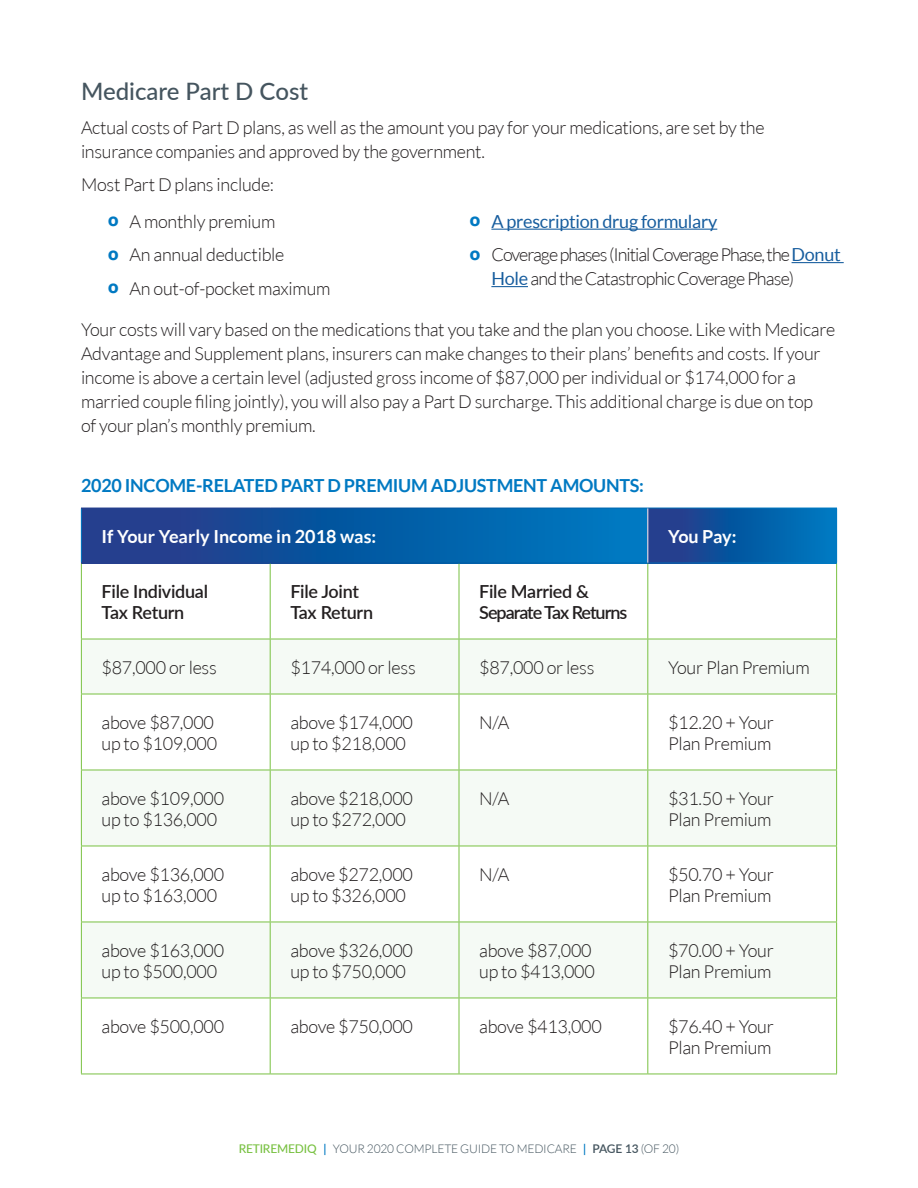
<style>
.page{position:relative;width:918px;height:1188px;background:#fff}
.page>*{position:absolute;margin:0;border:0;box-sizing:border-box;transform-origin:0 0}
.t1{font:500 24px "Lato";color:#45555f}
.t2{font:300 18px/21px "Lato";letter-spacing:-.015em;color:#231f20}
.t3{font:300 18px/33.5px "Lato";letter-spacing:-.055em;color:#231f20}
.t4{font:700 18px "Lato";letter-spacing:-.015em;color:#0079c2}
.t5{font:600 18px/21px "Lato";letter-spacing:-.015em;color:#231f20}
.t6{font:300 18px "Lato";letter-spacing:-.045em;color:#231f20}
.t7{font:700 18px "Lato";color:#fff}
.t8{font:600 18px/21px "Lato";letter-spacing:-.055em;color:#231f20}
.t9{font:300 12px "Lato";letter-spacing:-.015em;color:#45555f}
.s1{font-weight:900;color:#0079c2}
.s2{font-weight:400;color:#175d9e}
.s3{font-weight:500;color:#79c142}
.s4{font-weight:600;color:#0079c2}
.s5{font-weight:600}
</style>
<div class="page">
<hr style="left:491px;top:229px;width:226px;height:1px;background:#175d9e">
<hr style="left:792px;top:262px;width:52px;height:1px;background:#175d9e">
<hr style="left:491px;top:286px;width:37px;height:1px;background:#175d9e">
<div style="left:81px;top:508px;width:567px;height:55px;background:linear-gradient(to right,#233786,#007bc1)"></div>
<div style="left:648px;top:508px;width:189px;height:55px;background:linear-gradient(to right,#243786,#007bc1)"></div>
<svg style="left:82px;top:640px;width:754px;height:358px;fill:#f5faf5"></svg>
<hr style="left:81px;top:563px;width:1px;height:76px;background:#79c142">
<hr style="left:270px;top:563px;width:1px;height:76px;background:#79c142">
<hr style="left:459px;top:563px;width:1px;height:76px;background:#79c142">
<hr style="left:647px;top:563px;width:1px;height:76px;background:#79c142">
<hr style="left:836px;top:563px;width:1px;height:76px;background:#79c142">
<hr style="left:81px;top:639px;width:189px;height:1px;background:#79c142">
<hr style="left:81px;top:639px;width:1px;height:55px;background:#79c142">
<hr style="left:270px;top:639px;width:189px;height:1px;background:#79c142">
<hr style="left:270px;top:639px;width:1px;height:55px;background:#79c142">
<hr style="left:459px;top:639px;width:189px;height:1px;background:#79c142">
<hr style="left:459px;top:639px;width:1px;height:55px;background:#79c142">
<hr style="left:648px;top:639px;width:189px;height:1px;background:#79c142">
<hr style="left:647px;top:639px;width:1px;height:55px;background:#79c142">
<hr style="left:836px;top:639px;width:1px;height:55px;background:#79c142">
<hr style="left:81px;top:694px;width:189px;height:1px;background:#79c142">
<hr style="left:81px;top:694px;width:1px;height:76px;background:#79c142">
<hr style="left:270px;top:694px;width:189px;height:1px;background:#79c142">
<hr style="left:270px;top:694px;width:1px;height:76px;background:#79c142">
<hr style="left:459px;top:694px;width:189px;height:1px;background:#79c142">
<hr style="left:459px;top:694px;width:1px;height:76px;background:#79c142">
<hr style="left:648px;top:694px;width:189px;height:1px;background:#79c142">
<hr style="left:647px;top:694px;width:1px;height:76px;background:#79c142">
<hr style="left:836px;top:694px;width:1px;height:76px;background:#79c142">
<hr style="left:81px;top:770px;width:189px;height:1px;background:#79c142">
<hr style="left:81px;top:770px;width:1px;height:76px;background:#79c142">
<hr style="left:270px;top:770px;width:189px;height:1px;background:#79c142">
<hr style="left:270px;top:770px;width:1px;height:76px;background:#79c142">
<hr style="left:459px;top:770px;width:189px;height:1px;background:#79c142">
<hr style="left:459px;top:770px;width:1px;height:76px;background:#79c142">
<hr style="left:648px;top:770px;width:189px;height:1px;background:#79c142">
<hr style="left:647px;top:770px;width:1px;height:76px;background:#79c142">
<hr style="left:836px;top:770px;width:1px;height:76px;background:#79c142">
<hr style="left:81px;top:846px;width:189px;height:1px;background:#79c142">
<hr style="left:81px;top:846px;width:1px;height:76px;background:#79c142">
<hr style="left:270px;top:846px;width:189px;height:1px;background:#79c142">
<hr style="left:270px;top:846px;width:1px;height:76px;background:#79c142">
<hr style="left:459px;top:846px;width:189px;height:1px;background:#79c142">
<hr style="left:459px;top:846px;width:1px;height:76px;background:#79c142">
<hr style="left:648px;top:846px;width:189px;height:1px;background:#79c142">
<hr style="left:647px;top:846px;width:1px;height:76px;background:#79c142">
<hr style="left:836px;top:846px;width:1px;height:76px;background:#79c142">
<hr style="left:81px;top:922px;width:189px;height:1px;background:#79c142">
<hr style="left:81px;top:922px;width:1px;height:76px;background:#79c142">
<hr style="left:270px;top:922px;width:189px;height:1px;background:#79c142">
<hr style="left:270px;top:922px;width:1px;height:76px;background:#79c142">
<hr style="left:459px;top:922px;width:189px;height:1px;background:#79c142">
<hr style="left:459px;top:922px;width:1px;height:76px;background:#79c142">
<hr style="left:648px;top:922px;width:189px;height:1px;background:#79c142">
<hr style="left:647px;top:922px;width:1px;height:76px;background:#79c142">
<hr style="left:836px;top:922px;width:1px;height:76px;background:#79c142">
<hr style="left:81px;top:998px;width:189px;height:1px;background:#79c142">
<hr style="left:81px;top:998px;width:1px;height:76px;background:#79c142">
<hr style="left:270px;top:998px;width:189px;height:1px;background:#79c142">
<hr style="left:270px;top:998px;width:1px;height:76px;background:#79c142">
<hr style="left:459px;top:998px;width:189px;height:1px;background:#79c142">
<hr style="left:459px;top:998px;width:1px;height:76px;background:#79c142">
<hr style="left:648px;top:998px;width:189px;height:1px;background:#79c142">
<hr style="left:647px;top:998px;width:1px;height:76px;background:#79c142">
<hr style="left:836px;top:998px;width:1px;height:76px;background:#79c142">
<hr style="left:81px;top:1074px;width:189px;height:1px;background:#79c142">
<hr style="left:270px;top:1074px;width:189px;height:1px;background:#79c142">
<hr style="left:459px;top:1074px;width:189px;height:1px;background:#79c142">
<hr style="left:648px;top:1074px;width:189px;height:1px;background:#79c142">
<hr style="left:81px;top:508px;width:1px;height:55px;background:#0079c2">
<hr style="left:81px;top:508px;width:189px;height:1px;background:#fff">
<hr style="left:270px;top:508px;width:189px;height:1px;background:#fff">
<hr style="left:459px;top:508px;width:189px;height:1px;background:#fff">
<hr style="left:81px;top:563px;width:189px;height:1px;background:#fff">
<hr style="left:270px;top:563px;width:189px;height:1px;background:#fff">
<hr style="left:459px;top:563px;width:189px;height:1px;background:#fff">
<hr style="left:648px;top:508px;width:189px;height:1px;background:#fff">
<hr style="left:836px;top:508px;width:1px;height:55px;background:#fff">
<hr style="left:648px;top:563px;width:189px;height:1px;background:#fff">
<hr style="left:647px;top:508px;width:1px;height:55px;background:#fff">
<h1 class="t1" style="left:81px;top:74px;width:229px">Medicare Part D Cost</h1>
<p class="t2" style="left:81px;top:115px;width:685px;line-height:24px">Actual costs of Part D plans, as well as the amount you pay for your medications, are set by the insurance companies and approved by the government.</p>
<p class="t2" style="left:81px;top:166px;width:196px;line-height:36.8px;text-align:right">Most Part D plans include: <span class="s1">o</span> A monthly premium</p>
<p class="t2" style="left:108px;top:238px;width:224px;line-height:33.5px"><span class="s1">o</span> An annual deductible<br><span class="s1">o</span> An out-of-pocket maximum</p>
<p class="t3" style="left:470px;top:205px;width:372px"><span class="s1">o</span> <span class="s2">A prescription drug formulary<br></span><span class="s1">o</span> Coverage phases (Initial Coverage Phase, the <span class="s2">Donut</span></p>
<p class="t6" style="left:491px;top:269px;width:304px"><span class="s2">Hole</span> and the Catastrophic Coverage Phase)</p>
<p class="t2" style="left:81px;top:317px;width:756px;line-height:24px">Your costs will vary based on the medications that you take and the plan you choose. Like with Medicare Advantage and Supplement plans, insurers can make changes to their plans’ benefits and costs. If your income is above a certain level (adjusted gross income of $87,000 per individual or $174,000 for a married couple filing jointly), you will also pay a Part D surcharge. This additional charge is due on top<br>of your plan’s monthly premium.</p>
<p class="t4" style="left:81px;top:475px;width:565px">2020 INCOME-RELATED PART D PREMIUM ADJUSTMENT AMOUNTS:</p>
<p class="t7" style="left:102px;top:526px;width:276px">If Your Yearly Income in 2018 was:</p>
<p class="t7" style="left:668px;top:526px;width:70px">You Pay:</p>
<p class="t5" style="left:102px;top:580px;width:108px">File Individual<br>Tax Return</p>
<p class="t5" style="left:290px;top:580px;width:84px">File Joint<br>Tax Return</p>
<p class="t8" style="left:479px;top:580px;width:150px">File Married &amp;<br>Separate Tax Returns</p>
<p class="t2" style="left:102px;top:657px;width:117px">$87,000 or less</p>
<p class="t2" style="left:290px;top:657px;width:127px">$174,000 or less</p>
<p class="t2" style="left:479px;top:657px;width:117px">$87,000 or less</p>
<p class="t2" style="left:668px;top:657px;width:143px">Your Plan Premium</p>
<p class="t2" style="left:102px;top:712px;width:117px">above $87,000 up to $109,000</p>
<p class="t2" style="left:290px;top:712px;width:124px">above $174,000 up to $218,000</p>
<p class="t2" style="left:479px;top:712px;width:32px">N/A</p>
<p class="t2" style="left:668px;top:712px;width:107px">$12.20 + Your<br>Plan Premium</p>
<p class="t2" style="left:102px;top:788px;width:124px">above $109,000 up to $136,000</p>
<p class="t2" style="left:290px;top:788px;width:124px">above $218,000 up to $272,000</p>
<p class="t2" style="left:479px;top:788px;width:32px">N/A</p>
<p class="t2" style="left:668px;top:788px;width:107px">$31.50 + Your<br>Plan Premium</p>
<p class="t2" style="left:102px;top:864px;width:124px">above $136,000 up to $163,000</p>
<p class="t2" style="left:290px;top:864px;width:124px">above $272,000 up to $326,000</p>
<p class="t2" style="left:479px;top:864px;width:32px">N/A</p>
<p class="t2" style="left:668px;top:864px;width:107px">$50.70 + Your<br>Plan Premium</p>
<p class="t2" style="left:102px;top:940px;width:124px">above $163,000 up to $500,000</p>
<p class="t2" style="left:290px;top:940px;width:124px">above $326,000 up to $750,000</p>
<p class="t2" style="left:479px;top:940px;width:117px">above $87,000 up to $413,000</p>
<p class="t2" style="left:668px;top:940px;width:107px">$70.00 + Your<br>Plan Premium</p>
<p class="t2" style="left:102px;top:1016px;width:124px">above $500,000</p>
<p class="t2" style="left:290px;top:1016px;width:124px">above $750,000</p>
<p class="t2" style="left:479px;top:1016px;width:124px">above $413,000</p>
<p class="t2" style="left:668px;top:1016px;width:107px">$76.40 + Your<br>Plan Premium</p>
<p class="t9" style="left:239px;top:1142px;width:442px"><span class="s3">RETIREMEDIQ</span> <span class="s4">|</span> YOUR 2020 COMPLETE GUIDE TO MEDICARE <span class="s4">|</span> <span class="s5">PAGE 13</span> (OF 20)</p>
</div>
